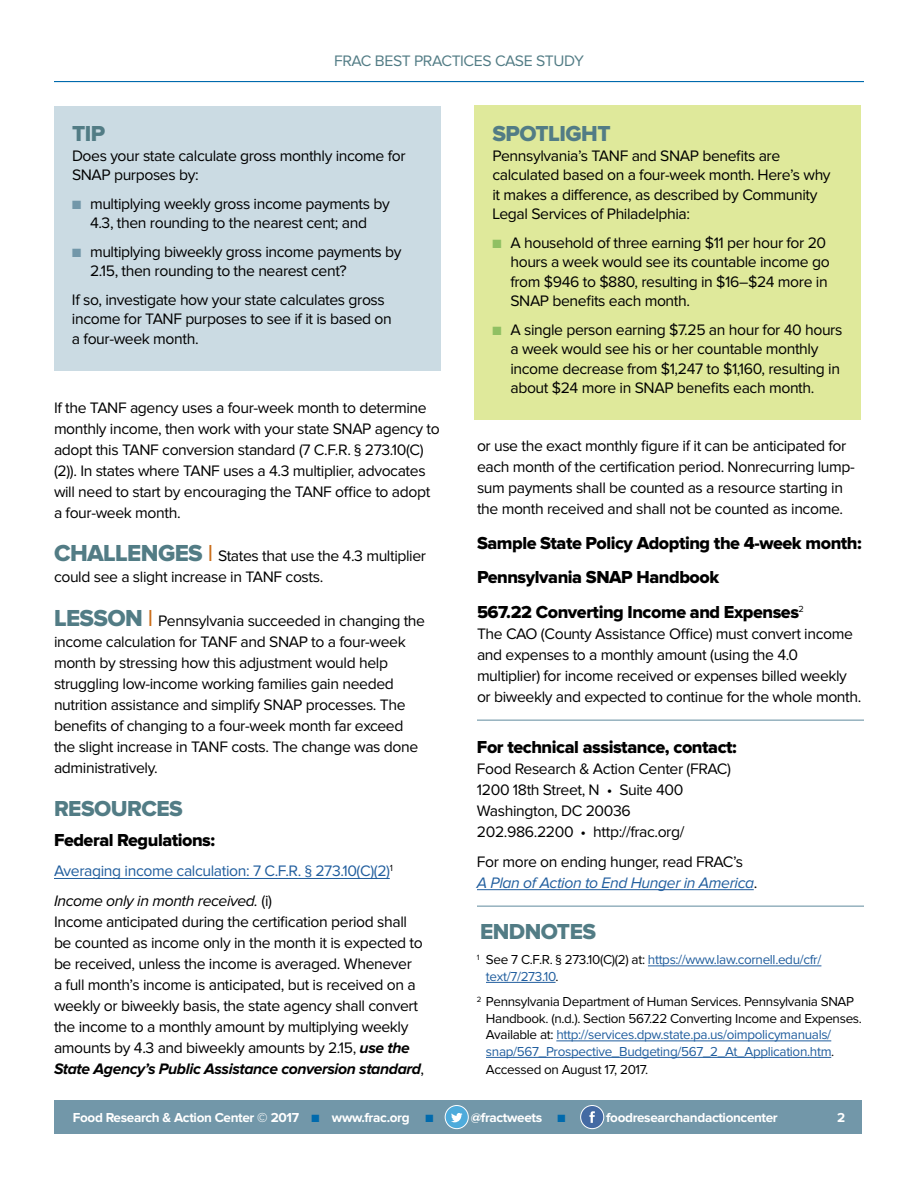
<style>
.page{position:relative;width:918px;height:1188px;background:#fff}
.page>*{position:absolute;margin:0;border:0;box-sizing:border-box;transform-origin:0 0}
.t1{font:22.5px "Proxima Nova Extrabld";letter-spacing:-.025em;color:#527c85}
.t2{font:18px/34.5px "Proxima Nova Extrabld";letter-spacing:-.025em;color:#000}
.t3{font:15.75px/21px "Proxima Nova";letter-spacing:-.025em;color:#000}
.t4{font:15.75px/30px "Proxima Nova";letter-spacing:-.025em;color:#215e9e}
.t5{font:15.75px "Proxima Nova";letter-spacing:-.025em;color:#527c85}
.t6{font:13.5px/16.5px "Proxima Nova";letter-spacing:-.025em;color:#000}
.t7{font:700 13.5px "Proxima Nova";letter-spacing:-.025em;color:#fff}
.t8{font:13.5px/16.5px "Proxima Nova";letter-spacing:-.025em;color:#215e9e}
.s1{color:#7297a9}
.s2{font-family:"Proxima Nova Extrabld";font-size:24px;color:#527c85}
.s3{font-size:24px;color:#ca6c18}
.s4{font-style:italic;color:#000}
.s5{color:#000}
.s6{font-weight:700;font-style:italic}
.s7{color:#90c063}
.s8{font-style:italic;color:#215e9e}
.s9{color:#215e9e}
.s10{color:#006aad}
</style>
<div class="page">
<hr style="left:54px;top:878px;width:336px;height:1px;background:#215e9e">
<hr style="left:477px;top:720px;width:387px;height:1px;background:#7297a9">
<hr style="left:477px;top:906px;width:387px;height:1px;background:#7297a9">
<hr style="left:477px;top:889px;width:277px;height:1px;background:#215e9e">
<hr style="left:648px;top:966px;width:173px;height:1px;background:#215e9e">
<hr style="left:486px;top:982px;width:70px;height:1px;background:#215e9e">
<hr style="left:556px;top:1041px;width:275px;height:1px;background:#215e9e">
<hr style="left:486px;top:1057px;width:345px;height:1px;background:#215e9e">
<hr style="left:54px;top:81px;width:810px;height:1px;background:#006aad">
<div style="left:54px;top:1100px;width:807px;height:34px;background:#7297a9"></div>
<div style="left:581px;top:1105px;width:23px;height:24px;background:#446aa3;border:1px solid #fff;border-radius:50%"></div>
<svg style="left:589px;top:1111px;width:6px;height:12px"></svg>
<div style="left:445px;top:1105px;width:23px;height:24px;background:#4eabdb;border:1px solid #fff;border-radius:50%"></div>
<svg style="left:451px;top:1113px;width:12px;height:9px"></svg>
<div style="left:54px;top:106px;width:387px;height:264px;background:#cbdbe3"></div>
<div style="left:474px;top:106px;width:387px;height:314px;background:#dfe99b"></div>
<p class="t5" style="left:334px;top:54px;width:251px">FRAC BEST PRACTICES CASE STUDY</p>
<h1 class="t1" style="left:72px;top:124px;width:35px">TIP</h1>
<p class="t3" style="left:72px;top:147px;width:335px;line-height:19.5px">Does your state calculate gross monthly income for<br>SNAP purposes by:</p>
<p class="t3" style="left:72px;top:195px;width:319px;line-height:19.5px;text-align:center"><span class="s1">■</span> multiplying weekly gross income payments by<br>4.3, then rounding to the nearest cent; and</p>
<p class="t3" style="left:90px;top:243px;width:313px;line-height:19.5px;text-indent:-18px"><span class="s1">■</span> multiplying biweekly gross income payments by<br>2.15, then rounding to the nearest cent?</p>
<p class="t3" style="left:72px;top:291px;width:321px;line-height:19.5px">If so, investigate how your state calculates gross income for TANF purposes to see if it is based on a four-week month.</p>
<p class="t3" style="left:54px;top:398px;width:387px">If the TANF agency uses a four-week month to determine monthly income, then work with your state SNAP agency to adopt this TANF conversion standard (7 C.F.R. § 273.10(C) (2)). In states where TANF uses a 4.3 multiplier, advocates will need to start by encouraging the TANF office to adopt a four-week month.</p>
<p class="t3" style="left:54px;top:546px;width:374px"><span class="s2">CHALLENGES</span> <span class="s3">l</span> States that use the 4.3 multiplier could see a slight increase in TANF costs.</p>
<p class="t3" style="left:54px;top:611px;width:373px"><span class="s2">LESSON</span> <span class="s3">l</span> Pennsylvania succeeded in changing the income calculation for TANF and SNAP to a four-week month by stressing how this adjustment would help struggling low-income working families gain needed nutrition assistance and simplify SNAP processes. The benefits of changing to a four-week month far exceed the slight increase in TANF costs. The change was done administratively.</p>
<h1 class="t1" style="left:54px;top:799px;width:130px">RESOURCES</h1>
<p class="t2" style="left:54px;top:824px;width:163px">Federal Regulations:</p>
<p class="t4" style="left:54px;top:857px;width:340px">Averaging income calculation: 7 C.F.R. § 273.10(C)(2)<sup>1<br></sup><span class="s4">Income only in month received.</span> <span class="s5">(i)</span></p>
<p class="t3" style="left:54px;top:912px;width:372px">Income anticipated during the certification period shall be counted as income only in the month it is expected to be received, unless the income is averaged. Whenever<br>a full month’s income is anticipated, but is received on a weekly or biweekly basis, the state agency shall convert the income to a monthly amount by multiplying weekly amounts by 4.3 and biweekly amounts by 2.15, <span class="s6">use the State Agency’s Public Assistance conversion standard</span>,</p>
<h1 class="t1" style="left:492px;top:124px;width:120px">SPOTLIGHT</h1>
<p class="t3" style="left:492px;top:147px;width:340px;line-height:19.5px">Pennsylvania’s TANF and SNAP benefits are calculated based on a four-week month. Here’s why it makes a difference, as described by Community Legal Services of Philadelphia:</p>
<p class="t3" style="left:510px;top:234px;width:321px;line-height:19.5px;text-indent:-18px"><span class="s7">■</span> A household of three earning $11 per hour for 20 hours a week would see its countable income go from $946 to $880, resulting in $16–$24 more in SNAP benefits each month.</p>
<p class="t3" style="left:510px;top:321px;width:333px;line-height:19.5px;text-indent:-18px"><span class="s7">■</span> A single person earning $7.25 an hour for 40 hours a week would see his or her countable monthly income decrease from $1,247 to $1,160, resulting in about $24 more in SNAP benefits each month.</p>
<p class="t3" style="left:477px;top:436px;width:379px">or use the exact monthly figure if it can be anticipated for each month of the certification period. Nonrecurring lump&shy;sum payments shall be counted as a resource starting in the month received and shall not be counted as income.</p>
<p class="t2" style="left:477px;top:526px;width:386px">Sample State Policy Adopting the 4-week month:<br>Pennsylvania SNAP Handbook<br>567.22 Converting Income and Expenses<sup>2</sup></p>
<p class="t3" style="left:477px;top:624px;width:386px">The CAO (County Assistance Office) must convert income and expenses to a monthly amount (using the 4.0 multiplier) for income received or expenses billed weekly or biweekly and expected to continue for the whole month.</p>
<p class="t2" style="left:477px;top:730px;width:261px">For technical assistance, contact:</p>
<p class="t3" style="left:477px;top:759px;width:256px">Food Research &amp; Action Center (FRAC)<br>1200 18th Street, N • Suite 400<br>Washington, DC 20036<br>202.986.2200 • http://frac.org/</p>
<p class="t3" style="left:477px;top:852px;width:282px">For more on ending hunger, read FRAC’s<br><span class="s8">A Plan of Action to End Hunger in America</span>.</p>
<h1 class="t1" style="left:480px;top:921px;width:117px">ENDNOTES</h1>
<p class="t8" style="left:486px;top:952px;width:337px;text-indent:-9px"><sup>1</sup> <span class="s5">See 7 C.F.R. § 273.10(C)(2) at:</span> https://www.law.cornell.edu/cfr/ text/7/273.10<span class="s5">.</span></p>
<p class="t6" style="left:486px;top:994px;width:378px;text-indent:-9px"><sup>2</sup> Pennsylvania Department of Human Services. Pennsylvania SNAP Handbook. (n.d.). Section 567.22 Converting Income and Expenses.<br>Available at: <span class="s9">http://services.dpw.state.pa.us/oimpolicymanuals/ snap/567_Prospective_Budgeting/567_2_At_Application.htm</span>.</p>
<p class="t6" style="left:486px;top:1061px;width:164px">Accessed on August 17, 2017.</p>
<p class="t7" style="left:73px;top:1112px;width:362px">Food Research &amp; Action Center © 2017 <span class="s10">■</span> www.frac.org <span class="s10">■</span></p>
<p class="t7" style="left:471px;top:1112px;width:96px">@fractweets <span class="s10">■</span></p>
<p class="t7" style="left:606px;top:1112px;width:173px">foodresearchandactioncenter</p>
<p class="t7" style="left:837px;top:1112px;width:10px">2</p>
</div>
